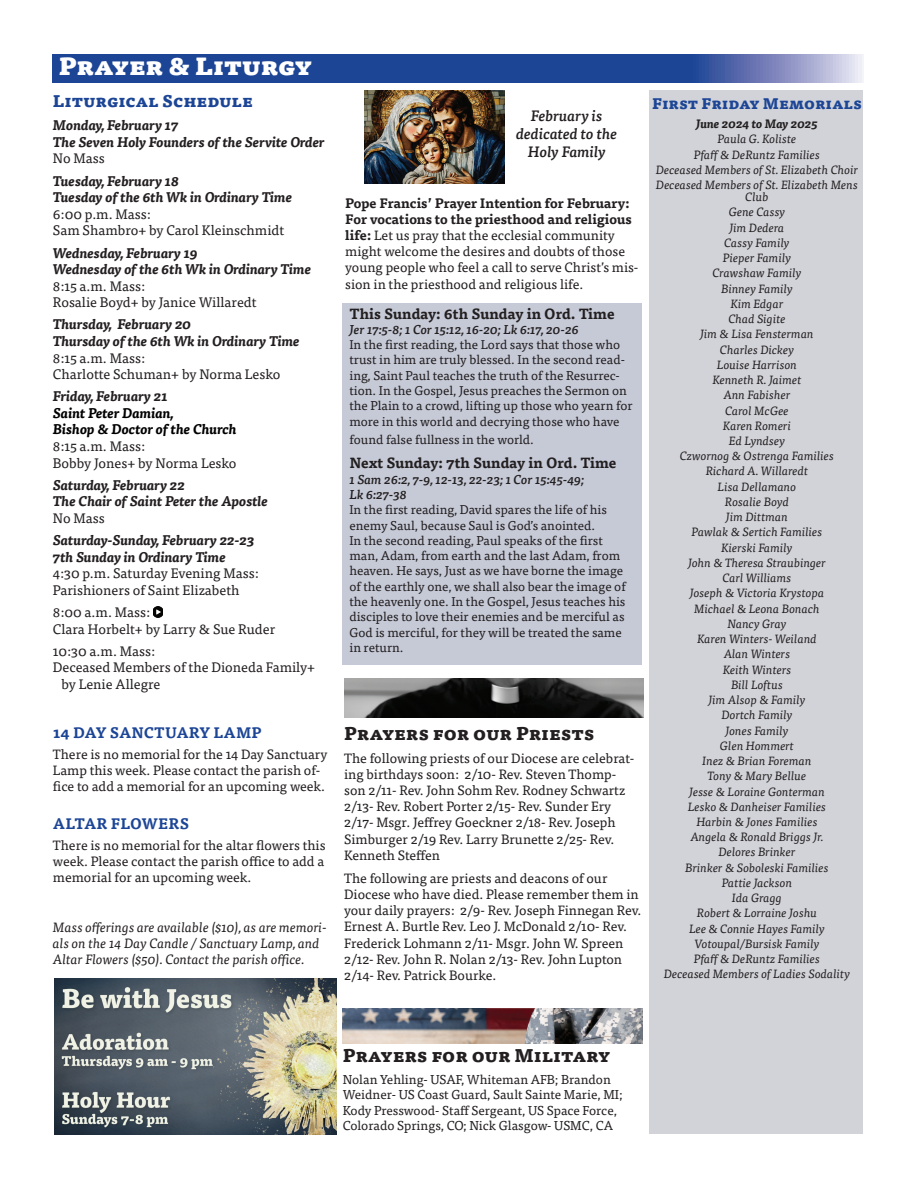
<style>
.page{position:relative;width:918px;height:1188px;background:#fff}
.page>*{position:absolute;margin:0;border:0;box-sizing:border-box;transform-origin:0 0}
.t1{font:900 24px "Tisa Pro";color:#fff}
.t2{font:800 18px "Tisa Pro";color:#231f20}
.t3{font:800 16.5px "Tisa Pro";color:#1c4596}
.t4{font:italic 500 15px/18px "Tisa Pro";color:#231f20;text-align:center}
.t5{font:700 15px "Tisa Pro";color:#1c4596}
.t6{font:800 15px "Tisa Pro";color:#1c4596}
.t7{font:700 14.55px "Tisa Pro";color:#231f20}
.t8{font:italic 700 13.8px/16.5px "Tisa Pro";color:#231f20}
.t9{font:13.8px/16.5px "Tisa Pro";color:#231f20}
.t10{font:italic 700 13.8px/16.5px "Tisa Pro";color:#000}
.t11{font:13.5px/16.2px "Tisa Pro";color:#231f20}
.t12{font:italic 13.5px/16.2px "Tisa Pro";color:#231f20}
.t13{font:12.9px/15.5px "Tisa Pro";color:#231f20}
.t14{font:12.75px/15.3px "Tisa Pro";color:#231f20}
.t15{font:italic 12px/15.3px "Tisa Pro";color:#231f20;text-align:center}
.s1{font-weight:400;font-style:normal}
.s2{color:#231f20}
.s3{font-weight:400;font-style:normal;color:#231f20}
.s4{font-weight:700;font-style:italic}
.s5{font-weight:700}
.s6{font-weight:500;font-style:italic}
</style>
<div class="page">
<svg style="left:53px;top:54px;width:810px;height:29px"></svg>
<div style="left:343px;top:303px;width:299px;height:362px;background:#c6cad7"></div>
<svg style="left:153px;top:607px;width:9px;height:11px"></svg>
<div style="left:650px;top:90px;width:213px;height:1044px;background:#d1d3d8"></div>
<img style="left:343px;top:1009px;width:299px;height:34px">
<img style="left:344px;top:679px;width:300px;height:38px">
<img style="left:55px;top:978px;width:281px;height:157px">
<img style="left:365px;top:91px;width:140px;height:92px">
<p class="t1" style="left:59px;top:45px;width:255px">Prayer &amp; Liturgy</p>
<p class="t3" style="left:53px;top:87px;width:201px">Liturgical Schedule</p>
<p class="t8" style="left:53px;top:116px;width:273px">Monday, February 17<br>The Seven Holy Founders of the Servite Order<br><span class="s1">No Mass</span></p>
<p class="t8" style="left:53px;top:172px;width:241px">Tuesday, February 18<br>Tuesday of the 6th Wk in Ordinary Time<br><span class="s1">6:00 p.m. Mass:<br>Sam Shambro+ by Carol Kleinschmidt</span></p>
<p class="t8" style="left:53px;top:244px;width:260px">Wednesday, February 19<br>Wednesday of the 6th Wk in Ordinary Time<br><span class="s1">8:15 a.m. Mass:<br>Rosalie Boyd+ by Janice Willaredt</span></p>
<p class="t8" style="left:53px;top:316px;width:248px">Thursday, February 20<br>Thursday of the 6th Wk in Ordinary Time<br><span class="s1">8:15 a.m. Mass:<br>Charlotte Schuman+ by Norma Lesko</span></p>
<p class="t10" style="left:53px;top:387px;width:185px"><span class="s2">Friday, February 21<br></span>Saint Peter Damian,<br>Bishop &amp; Doctor of the Church<br><span class="s3">8:15 a.m. Mass:<br>Bobby Jones+ by Norma Lesko</span></p>
<p class="t8" style="left:53px;top:476px;width:217px">Saturday, February 22<br>The Chair of Saint Peter the Apostle<br><span class="s1">No Mass</span></p>
<p class="t9" style="left:53px;top:531px;width:207px"><span class="s4">Saturday-Sunday, February 22-23<br>7th Sunday in Ordinary Time<br></span>4:30 p.m. Saturday Evening Mass:<br>Parishioners of Saint Elizabeth</p>
<p class="t9" style="left:53px;top:603px;width:224px">8:00 a.m. Mass:<br>Clara Horbelt+ by Larry &amp; Sue Ruder</p>
<p class="t9" style="left:53px;top:642px;width:104px">10:30 a.m. Mass:</p>
<p class="t9" style="left:53px;top:659px;width:264px">Deceased Members of the Dioneda Family+</p>
<p class="t9" style="left:61px;top:675px;width:101px">by Lenie Allegre</p>
<p class="t5" style="left:53px;top:720px;width:210px">14 DAY SANCTUARY LAMP</p>
<p class="t11" style="left:53px;top:745px;width:276px">There is no memorial for the 14 Day Sanctuary<br>Lamp this week. Please contact the parish of&shy;fice to add a memorial for an upcoming week.</p>
<p class="t5" style="left:53px;top:812px;width:138px">ALTAR FLOWERS</p>
<p class="t11" style="left:53px;top:836px;width:274px;text-align:justify">There is no memorial for the altar flowers this week. Please contact the parish office to add a memorial for an upcoming week.</p>
<p class="t12" style="left:53px;top:918px;width:275px">Mass offerings are available ($10), as are memori&shy;als on the 14 Day Candle / Sanctuary Lamp, and<br>Altar Flowers ($50). Contact the parish office.</p>
<p class="t4" style="left:516px;top:106px;width:103px">February is dedicated to the<br>Holy Family</p>
<p class="t11" style="left:345px;top:194px;width:295px"><span class="s5">Pope Francis’ Prayer Intention for February:<br>For vocations to the priesthood and religious life:</span> Let us pray that the ecclesial community might welcome the desires and doubts of those young people who feel a call to serve Christ’s mis&shy;sion in the priesthood and religious life.</p>
<p class="t7" style="left:349px;top:302px;width:267px">This Sunday: 6th Sunday in Ord. Time</p>
<p class="t14" style="left:349px;top:321px;width:285px"><span class="s6">Jer 17:5-8; 1 Cor 15:12, 16-20; Lk 6:17, 20-26<br></span>In the first reading, the Lord says that those who trust in him are truly blessed. In the second read&shy;ing, Saint Paul teaches the truth of the Resurrec&shy;tion. In the Gospel, Jesus preaches the Sermon on the Plain to a crowd, lifting up those who yearn for more in this world and decrying those who have</p>
<p class="t14" style="left:349px;top:431px;width:186px">found false fullness in the world.</p>
<p class="t7" style="left:349px;top:451px;width:269px">Next Sunday: 7th Sunday in Ord. Time</p>
<p class="t14" style="left:349px;top:471px;width:278px"><span class="s6">1 Sam 26:2, 7-9, 12-13, 22-23; 1 Cor 15:45-49;<br>Lk 6:27-38<br></span>In the first reading, David spares the life of his enemy Saul, because Saul is God’s anointed.<br>In the second reading, Paul speaks of the first man, Adam, from earth and the last Adam, from heaven. He says, Just as we have borne the image of the earthly one, we shall also bear the image of the heavenly one. In the Gospel, Jesus teaches his disciples to love their enemies and be merciful as God is merciful, for they will be treated the same in return.</p>
<p class="t2" style="left:344px;top:718px;width:252px">Prayers for our Priests</p>
<p class="t11" style="left:344px;top:749px;width:292px">The following priests of our Diocese are celebrat&shy;ing birthdays soon: 2/10- Rev. Steven Thomp&shy;son 2/11- Rev. John Sohm Rev. Rodney Schwartz 2/13- Rev. Robert Porter 2/15- Rev. Sunder Ery 2/17- Msgr. Jeffrey Goeckner 2/18- Rev. Joseph Simburger 2/19 Rev. Larry Brunette 2/25- Rev.<br>Kenneth Steffen</p>
<p class="t11" style="left:344px;top:869px;width:299px">The following are priests and deacons of our Diocese who have died. Please remember them in your daily prayers: 2/9- Rev. Joseph Finnegan Rev.<br>Ernest A. Burtle Rev. Leo J. McDonald 2/10- Rev.<br>Frederick Lohmann 2/11- Msgr. John W. Spreen 2/12- Rev. John R. Nolan 2/13- Rev. John Lupton 2/14- Rev. Patrick Bourke.</p>
<p class="t6" style="left:652px;top:92px;width:211px">First Friday Memorials</p>
<p class="t15" style="left:656px;top:116px;width:204px"><span class="s5">June 2024 to May 2025<br></span>Paula G. Koliste<br>Pfaff &amp; DeRuntz Families<br>Deceased Members of St. Elizabeth Choir<br>Deceased Members of St. Elizabeth Mens</p>
<p class="t15" style="left:664px;top:189px;width:188px">Club<br>Gene Cassy<br>Jim Dedera<br>Cassy Family<br>Pieper Family<br>Crawshaw Family<br>Binney Family<br>Kim Edgar<br>Chad Sigite<br>Jim &amp; Lisa Fensterman<br>Charles Dickey<br>Louise Harrison<br>Kenneth R. Jaimet<br>Ann Fabisher<br>Carol McGee<br>Karen Romeri<br>Ed Lyndsey<br>Czwornog &amp; Ostrenga Families<br>Richard A. Willaredt<br>Lisa Dellamano<br>Rosalie Boyd<br>Jim Dittman<br>Pawlak &amp; Sertich Families<br>Kierski Family<br>John &amp; Theresa Straubinger<br>Carl Williams<br>Joseph &amp; Victoria Krystopa<br>Michael &amp; Leona Bonach<br>Nancy Gray<br>Karen Winters- Weiland<br>Alan Winters<br>Keith Winters<br>Bill Loftus<br>Jim Alsop &amp; Family<br>Dortch Family<br>Jones Family<br>Glen Hommert<br>Inez &amp; Brian Foreman<br>Tony &amp; Mary Bellue<br>Jesse &amp; Loraine Gonterman<br>Lesko &amp; Danheiser Families<br>Harbin &amp; Jones Families<br>Angela &amp; Ronald Briggs Jr.<br>Delores Brinker<br>Brinker &amp; Soboleski Families<br>Pattie Jackson<br>Ida Gragg<br>Robert &amp; Lorraine Joshu<br>Lee &amp; Connie Hayes Family<br>Votoupal/Bursisk Family<br>Pfaff &amp; DeRuntz Families<br>Deceased Members of Ladies Sodality</p>
<p class="t2" style="left:343px;top:1040px;width:269px">Prayers for our Military</p>
<p class="t13" style="left:343px;top:1071px;width:282px">Nolan Yehling- USAF, Whiteman AFB; Brandon Weidner- US Coast Guard, Sault Sainte Marie, MI; Kody Presswood- Staff Sergeant, US Space Force, Colorado Springs, CO; Nick Glasgow- USMC, CA</p>
</div>
